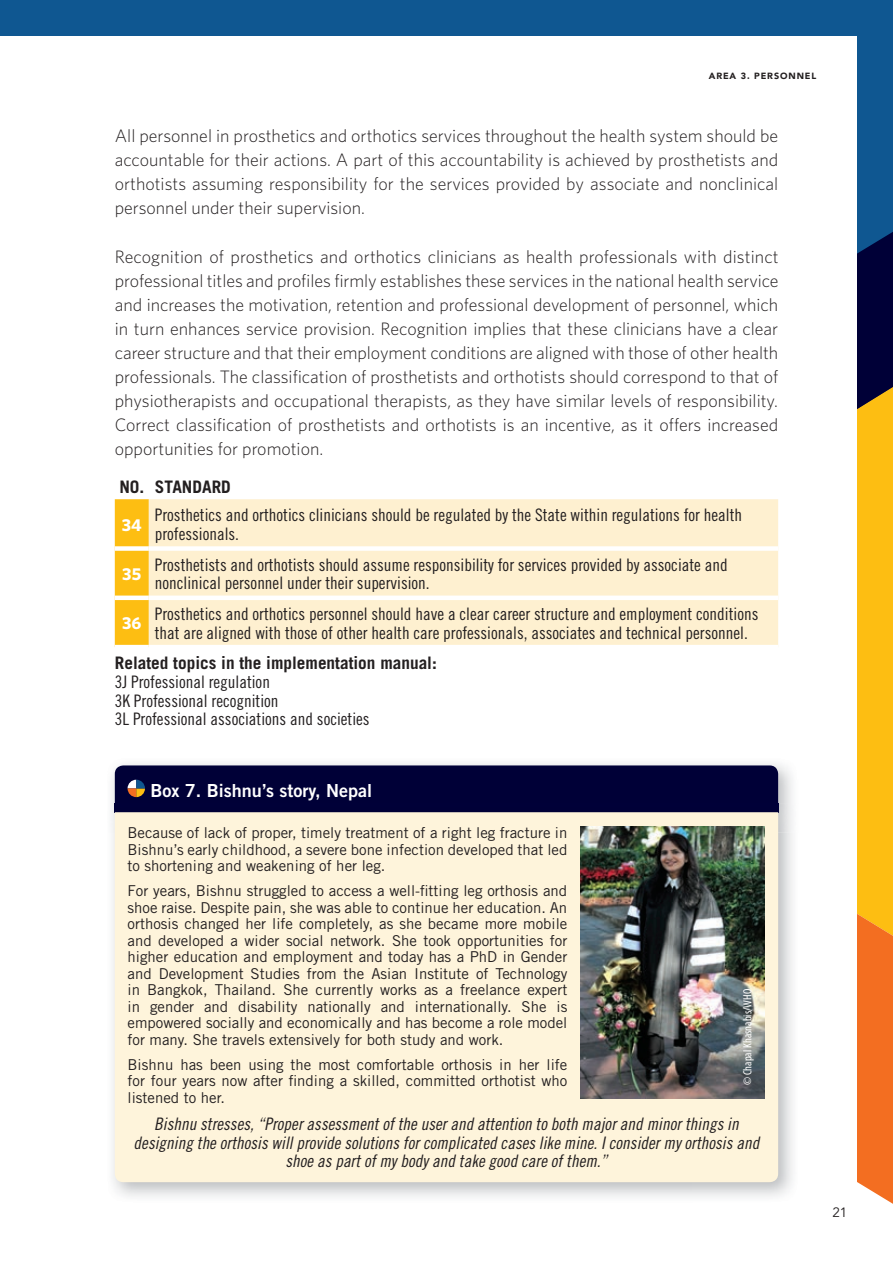
<style>
.page{position:relative;width:893px;height:1263px;background:#fff}
.page>*{position:absolute;margin:0;border:0;box-sizing:border-box;transform-origin:0 0}
.t1{font:300 18px/24px "Whitney HTF";color:#231f20;text-align:justify}
.t2{font:18px "Trade Gothic Bold Two";color:#fff}
.t3{font:17.25px/18.8px "Trade Gothic Cond Eighteen";color:#231f20}
.t4{font:italic 17.25px/18.8px "Trade Gothic Cond Eighteen";color:#231f20;text-align:center}
.t5{font:700 17.25px "Trade Gothic";color:#231f20}
.t6{font:700 17.25px "Whitney HTF";color:#fff}
.t7{font:15px/16.5px "Trade Gothic";color:#231f20;text-align:justify}
.t8{font:13.5px "Avenir";color:#231f20}
.t9{font:condensed 12px "Myriad Pro";color:#fff}
.t10{font:900 9px "Avenir";letter-spacing:.1em;color:#231f20}
</style>
<div class="page">
<div style="left:0;top:0;width:893px;height:231px;background:#0f5791"></div>
<div style="left:857px;top:387px;width:36px;height:276px;background:#fdbe12"></div>
<svg style="left:857px;top:663px;width:36px;height:541px;background:#f8971e"></svg>
<div style="left:0;top:36px;width:857px;height:1191px;background:#fff"></div>
<div style="left:115px;top:499px;width:34px;height:146px;background:#fdbe12"></div>
<div style="left:149px;top:499px;width:629px;height:146px;background:#fef0d0"></div>
<div style="left:115px;top:546px;width:34px;height:5px;background:#fff"></div>
<div style="left:149px;top:546px;width:629px;height:5px;background:#fff"></div>
<div style="left:115px;top:595px;width:34px;height:5px;background:#fff"></div>
<div style="left:149px;top:595px;width:629px;height:5px;background:#fff"></div>
<img style="left:112px;top:763px;width:681px;height:41px">
<div style="left:115px;top:765px;width:663px;height:39px;background:#000037"></div>
<img style="left:111px;top:804px;width:685px;height:28px">
<div style="left:115px;top:804px;width:663px;height:8px;background:#000037"></div>
<div style="left:115px;top:812px;width:663px;height:370px;background:#fef4db"></div>
<img style="left:580px;top:826px;width:184px;height:272px">
<p class="t10" style="left:709px;top:68px;width:109px">AREA 3. PERSONNEL</p>
<p class="t1" style="left:115px;top:123px;width:665px">All personnel in prosthetics and orthotics services throughout the health system should be accountable for their actions. A part of this accountability is achieved by prosthetists and orthotists assuming responsibility for the services provided by associate and nonclinical personnel under their supervision.</p>
<p class="t1" style="left:115px;top:245px;width:665px">Recognition of prosthetics and orthotics clinicians as health professionals with distinct professional titles and profiles firmly establishes these services in the national health service and increases the motivation, retention and professional development of personnel, which in turn enhances service provision. Recognition implies that these clinicians have a clear career structure and that their employment conditions are aligned with those of other health professionals. The classification of prosthetists and orthotists should correspond to that of physiotherapists and occupational therapists, as they have similar levels of responsibility.<br>Correct classification of prosthetists and orthotists is an incentive, as it offers increased opportunities for promotion.</p>
<p class="t5" style="left:119px;top:476px;width:113px">NO. STANDARD</p>
<p class="t6" style="left:122px;top:514px;width:21px">34</p>
<p class="t3" style="left:155px;top:506px;width:589px">Prosthetics and orthotics clinicians should be regulated by the State within regulations for health professionals.</p>
<p class="t6" style="left:122px;top:564px;width:20px">35</p>
<p class="t3" style="left:155px;top:555px;width:574px">Prosthetists and orthotists should assume responsibility for services provided by associate and nonclinical personnel under their supervision.</p>
<p class="t6" style="left:122px;top:613px;width:21px">36</p>
<p class="t3" style="left:155px;top:604px;width:605px">Prosthetics and orthotics personnel should have a clear career structure and employment conditions that are aligned with those of other health care professionals, associates and technical personnel.</p>
<p class="t5" style="left:115px;top:652px;width:324px">Related topics in the implementation manual:</p>
<p class="t3" style="left:115px;top:672px;width:256px">3J Professional regulation<br>3K Professional recognition<br>3L Professional associations and societies</p>
<p class="t2" style="left:150px;top:779px;width:223px">Box 7. Bishnu’s story, Nepal</p>
<p class="t7" style="left:128px;top:824px;width:441px">Because of lack of proper, timely treatment of a right leg fracture in Bishnu’s early childhood, a severe bone infection developed that led to shortening and weakening of her leg.</p>
<p class="t7" style="left:128px;top:882px;width:441px">For years, Bishnu struggled to access a well-fitting leg orthosis and shoe raise. Despite pain, she was able to continue her education. An orthosis changed her life completely, as she became more mobile and developed a wider social network. She took opportunities for higher education and employment and today has a PhD in Gender and Development Studies from the Asian Institute of Technology in Bangkok, Thailand. She currently works as a freelance expert in gender and disability nationally and internationally. She is empowered socially and economically and has become a role model for many. She travels extensively for both study and work.</p>
<p class="t7" style="left:128px;top:1056px;width:441px">Bishnu has been using the most comfortable orthosis in her life for four years now after finding a skilled, committed orthotist who listened to her.</p>
<p class="t4" style="left:134px;top:1114px;width:631px">Bishnu stresses,“Properassessmentoftheuserand attention toboth majorand minorthingsin designing theorthosiswillprovidesolutionsforcomplicated caseslikemine.Iconsidermyorthosisand shoeaspartofmybodyand takegood careofthem.”</p>
<p class="t9" style="left:740px;top:1085px;width:98px;rotate:-90deg">© Chapal Khasnabis/WHO</p>
<p class="t8" style="left:832px;top:1204px;width:17px">21</p>
</div>
